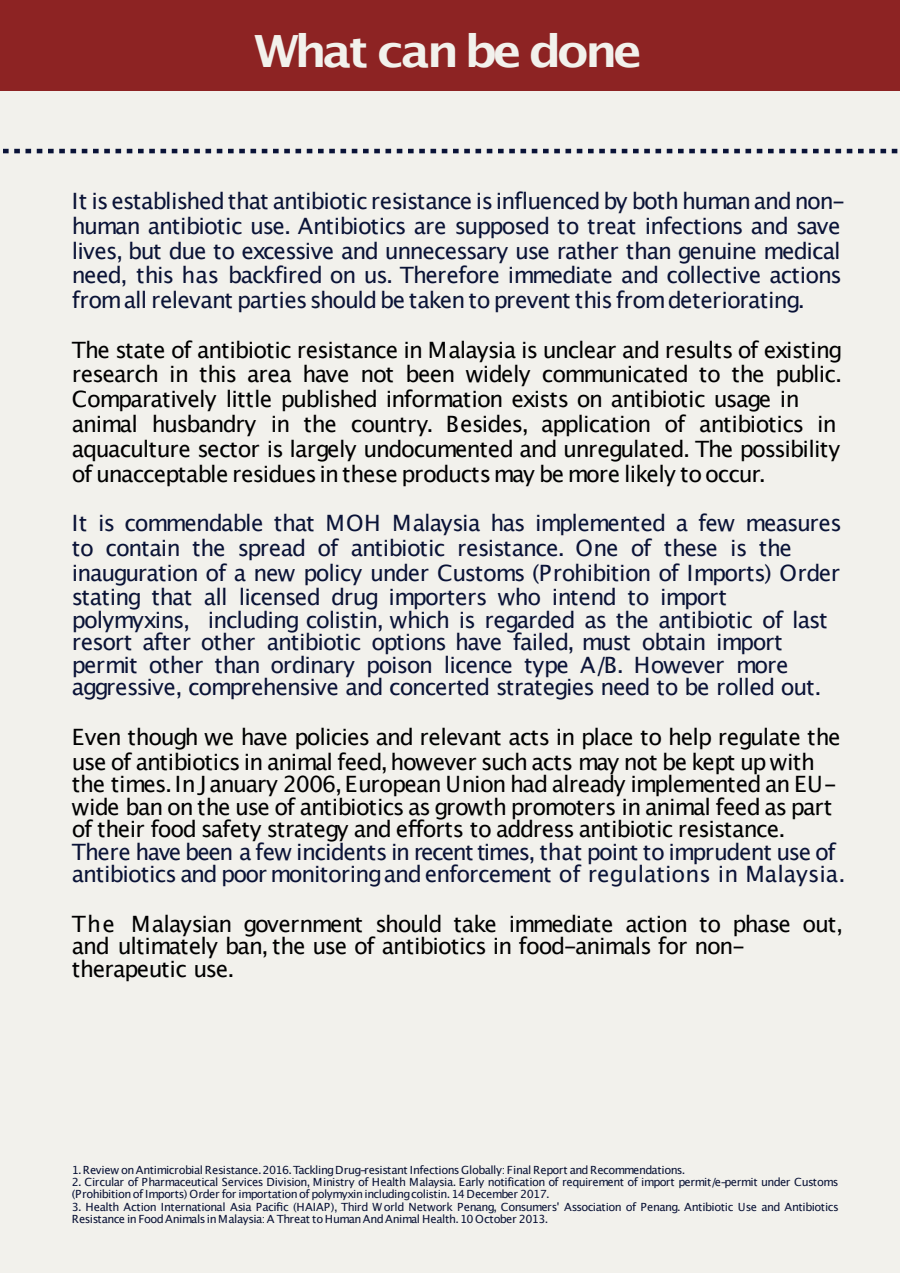
<style>
.page{position:relative;width:900px;height:1273px;background:#fff}
.page>*{position:absolute;margin:0;border:0;box-sizing:border-box;transform-origin:0 0}
.t1{font:700 44.4px "Lucida Grande";letter-spacing:-.09em;color:#f2f1ec;scale:1.12 1}
.t2{font:22.5px/24.8px "Lucida Grande";letter-spacing:-.045em;color:#0a1337}
.t3{font:22.5px/24.8px "Lucida Grande";letter-spacing:-.045em;color:#000}
.t4{font:11.25px/12.4px "Lucida Grande";letter-spacing:-.035em;color:#0a1337}
</style>
<div class="page">
<div style="left:0;top:0;width:900px;height:1272px;background:#f2f1ec"></div>
<div style="left:0;top:0;width:900px;height:91px;background:#8d2323"></div>
<svg style="left:3px;top:149px;width:894px;height:4px"></svg>
<h1 class="t1" style="left:254px;top:32px;width:348px">What can be done</h1>
<p class="t2" style="left:72px;top:190px;width:775px">It isestablished that antibiotic resistance isinfluenced by both human and non&shy;human antibiotic use. Antibiotics are supposed to treat infections and save lives, but due to excessive and unnecessary use rather than genuine medical need, this has backfired on us. Therefore immediate and collective actions fromall relevant partiesshould be taken to prevent thisfromdeteriorating.</p>
<p class="t3" style="left:72px;top:339px;width:772px">The state of antibiotic resistance in Malaysia is unclear and results of existing research in this area have not been widely communicated to the public.<br>Comparatively little published information exists on antibiotic usage in animal husbandry in the country. Besides, application of antibiotics in aquaculture sector is largely undocumented and unregulated. The possibility of unacceptable residuesin these productsmay be more likely to occur.</p>
<p class="t2" style="left:72px;top:512px;width:772px">It is commendable that MOH Malaysia has implemented a few measures to contain the spread of antibiotic resistance. One of these is the inauguration of a new policy under Customs (Prohibition of Imports) Order stating that all licensed drug importers who intend to import</p>
<p class="t2" style="left:72px;top:610px;width:757px;line-height:22.5px">polymyxins, including colistin, which is regarded as the antibiotic of last resort after other antibiotic options have failed, must obtain import permit other than ordinary poison licence type A/B. However more aggressive, comprehensive and concerted strategies need to be rolled out.</p>
<p class="t3" style="left:72px;top:726px;width:770px">Even though we have policies and relevant acts in place to help regulate the use of antibiotics in animal feed,however such acts may not be kept up with</p>
<p class="t3" style="left:72px;top:774px;width:766px;line-height:22.5px">the times. In J anuary 2006, European Union had already implemented an EU&shy;wide ban on the use of antibiotics as growth promoters in animal feed as part of their food safety strategy and efforts to address antibiotic resistance.</p>
<p class="t2" style="left:72px;top:841px;width:775px;line-height:22.5px">There have been a few incidents in recent times, that point to imprudent use of antibiotics and poor monitoringandenforcement of regulations in Malaysia.</p>
<p class="t3" style="left:72px;top:913px;width:773px;line-height:22.5px">The Malaysian government should take immediate action to phase out, and ultimately ban, the use of antibiotics in food-animals for non&shy;therapeutic use.</p>
<p class="t4" style="left:72px;top:1163px;width:615px">1.Review on Antimicrobial Resistance.2016.TacklingDrug-resistant InfectionsGlobally: Final Report and Recommendations.</p>
<p class="t4" style="left:72px;top:1176px;width:768px">2. Circular of Pharmaceutical Services Division, Ministry of Health Malaysia. Early notification of requirement of import permit/e-permit under Customs (Prohibition of Imports) Order for importation of polymyxin includingcolistin.14 December 2017.</p>
<p class="t4" style="left:72px;top:1200px;width:769px">3. Health Action International Asia Pacific (HAIAP), Third W orld Network Penang, Consumers' Association of Penang. Antibiotic Use and Antibiotics<br>Resistance in FoodAnimalsin Malaysia: A Threat to Human And Animal Health.10 October 2013.</p>
</div>
